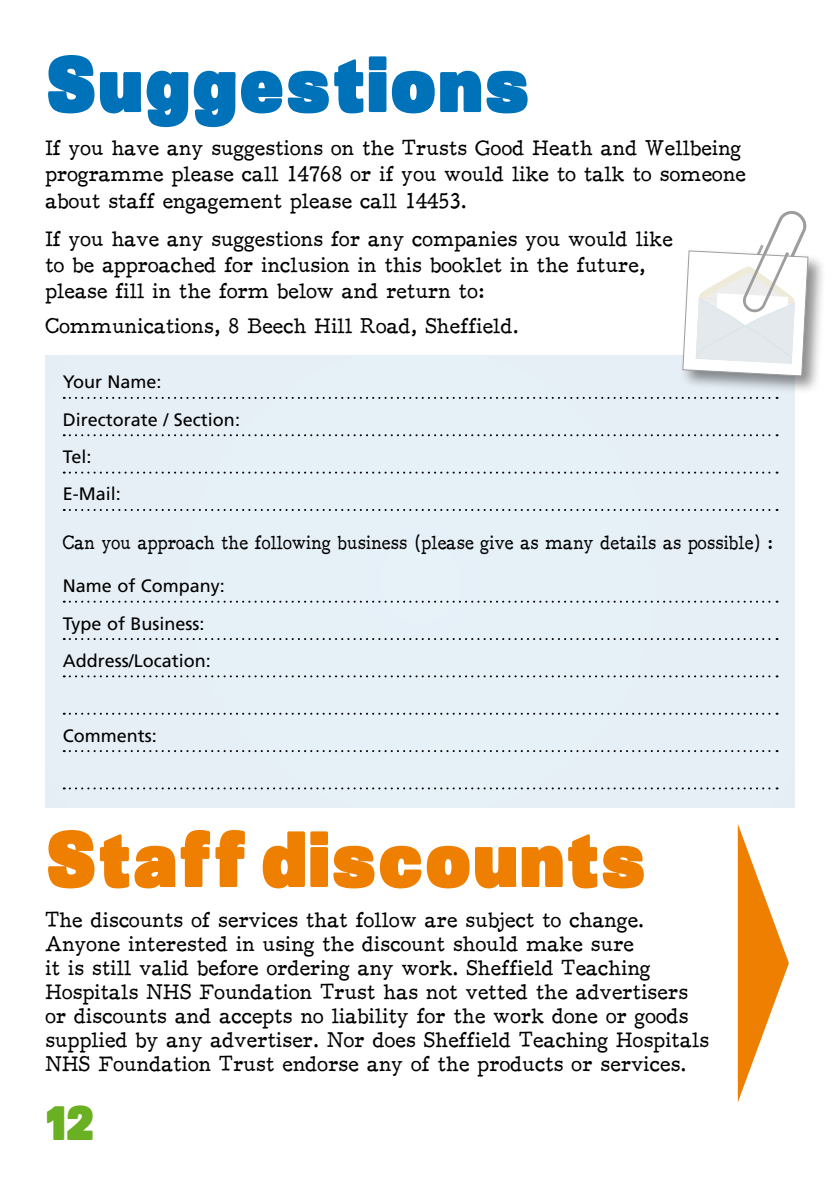
<style>
.page{position:relative;width:840px;height:1191px;background:#fff}
.page>*{position:absolute;margin:0;border:0;box-sizing:border-box;transform-origin:0 0}
.t1{font:900 77.2px "Sans";color:#ee7f00}
.t2{font:900 77.2px "Sans";color:#0072ba}
.t3{font:900 48px "Sans";color:#6ab023}
.t4{font:22px/24px "F25 Executive";color:#000;scale:.93 1}
.t5{font:20px "F25 Executive";color:#000;scale:.86 1}
.t6{font:18px/37.4px "Frutiger";color:#000}
</style>
<div class="page">
<div style="left:45px;top:355px;width:749px;height:453px;background:#e6f0f7"></div>
<svg style="left:64px;top:397px;width:713px;height:2px"></svg>
<svg style="left:64px;top:434px;width:713px;height:2px"></svg>
<svg style="left:64px;top:471px;width:713px;height:2px"></svg>
<svg style="left:64px;top:509px;width:713px;height:2px"></svg>
<svg style="left:64px;top:600px;width:713px;height:2px"></svg>
<svg style="left:64px;top:638px;width:713px;height:2px"></svg>
<svg style="left:64px;top:675px;width:713px;height:2px"></svg>
<svg style="left:64px;top:712px;width:713px;height:2px"></svg>
<svg style="left:64px;top:750px;width:713px;height:2px"></svg>
<svg style="left:64px;top:787px;width:713px;height:2px"></svg>
<div style="left:679px;top:247px;width:146px;height:147px;background:#000;opacity:.45"></div>
<svg style="left:681px;top:211px;width:127px;height:166px"></svg>
<svg style="left:737px;top:824px;width:51px;height:278px"></svg>
<h1 class="t2" style="left:45px;top:33px;width:486px">Suggestions</h1>
<p class="t4" style="left:45px;top:134px;width:754px;line-height:26.4px">If you have any suggestions on the Trusts Good Heath and Wellbeing programme please call 14768 or if you would like to talk to someone about staff engagement please call 14453.</p>
<p class="t4" style="left:45px;top:225px;width:676px;line-height:26.4px">If you have any suggestions for any companies you would like to be approached for inclusion in this booklet in the future, please fill in the form below and return to:</p>
<p class="t4" style="left:45px;top:314px;width:510px">Communications, 8 Beech Hill Road, Sheffield.</p>
<p class="t6" style="left:63px;top:363px;width:179px">Your Name:<br>Directorate / Section:<br>Tel:<br>E-Mail:</p>
<p class="t5" style="left:63px;top:531px;width:826px">Can you approach the following business (please give as many details as possible) :</p>
<p class="t6" style="left:63px;top:567px;width:164px">Name of Company:<br>Type of Business:<br>Address/Location:</p>
<p class="t6" style="left:63px;top:716px;width:96px">Comments:</p>
<h1 class="t1" style="left:45px;top:808px;width:602px">Staff discounts</h1>
<p class="t4" style="left:45px;top:908px;width:715px">The discounts of services that follow are subject to change.<br>Anyone interested in using the discount should make sure<br>it is still valid before ordering any work. Sheffield Teaching Hospitals NHS Foundation Trust has not vetted the advertisers or discounts and accepts no liability for the work done or goods supplied by any advertiser. Nor does Sheffield Teaching Hospitals NHS Foundation Trust endorse any of the products or services.</p>
<h2 class="t3" style="left:45px;top:1090px;width:51px">12</h2>
</div>
